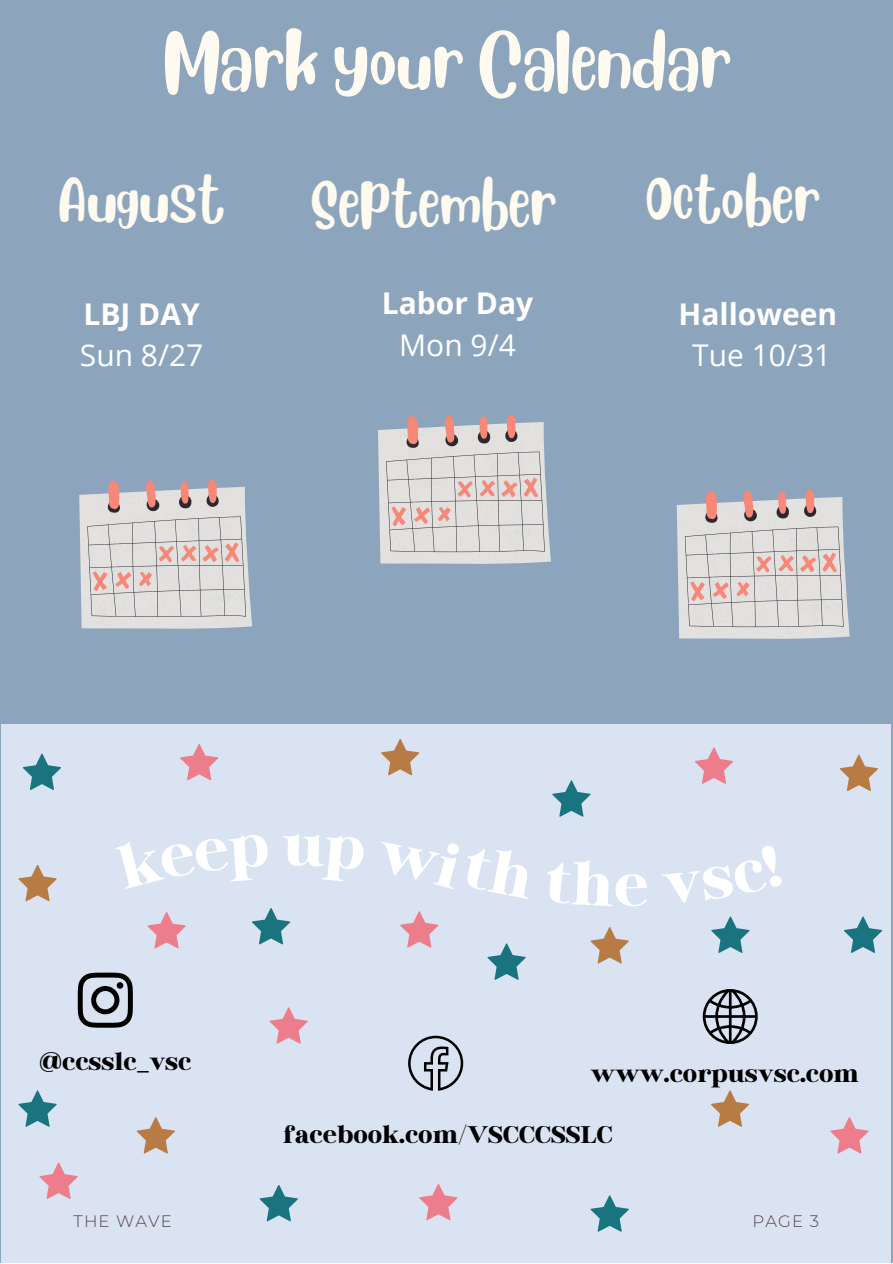
<style>
.page{position:relative;width:893px;height:1264px;background:#fff}
.page>*{position:absolute;margin:0;border:0;box-sizing:border-box;transform-origin:0 0}
.t1{font:57px "Blueberry";color:#fffaef}
.t2{font:48px "Blueberry";color:#fffaef}
.t3{font:700 30px "Open Sans";color:#fff}
.t4{font:30px "Open Sans";color:#fff}
.t5{font:700 29.7px "Binggo Wood Display";color:#000}
.t6{font:300 16.5px "Montserrat";letter-spacing:.07em;color:#544441}
</style>
<div class="page">
<div style="left:0;top:0;width:892px;height:1262px;background:#8ca5bd"></div>
<svg style="left:378px;top:414px;width:173px;height:150px;background:#d2cdcd"></svg>
<svg style="left:676px;top:489px;width:173px;height:150px;background:#d2cdcd"></svg>
<svg style="left:79px;top:479px;width:173px;height:149px;background:#d3cdcd"></svg>
<div style="left:2px;top:724px;width:888px;height:538px;background:#dae3f2"></div>
<svg style="left:702px;top:989px;width:55px;height:55px"></svg>
<svg style="left:408px;top:1035px;width:55px;height:55px"></svg>
<svg style="left:78px;top:972px;width:55px;height:55px"></svg>
<svg style="left:839px;top:754px;width:39px;height:37px"></svg>
<svg style="left:844px;top:916px;width:38px;height:36px"></svg>
<svg style="left:830px;top:1117px;width:38px;height:36px"></svg>
<svg style="left:695px;top:747px;width:38px;height:37px"></svg>
<svg style="left:552px;top:780px;width:38px;height:36px"></svg>
<svg style="left:381px;top:739px;width:38px;height:36px"></svg>
<svg style="left:180px;top:744px;width:38px;height:36px"></svg>
<svg style="left:23px;top:753px;width:38px;height:37px"></svg>
<svg style="left:18px;top:865px;width:39px;height:36px"></svg>
<svg style="left:147px;top:912px;width:39px;height:36px"></svg>
<svg style="left:252px;top:908px;width:38px;height:36px"></svg>
<svg style="left:400px;top:911px;width:38px;height:36px"></svg>
<svg style="left:487px;top:943px;width:39px;height:36px"></svg>
<svg style="left:590px;top:927px;width:39px;height:36px"></svg>
<svg style="left:711px;top:916px;width:38px;height:36px"></svg>
<svg style="left:269px;top:1007px;width:39px;height:36px"></svg>
<svg style="left:39px;top:1162px;width:39px;height:36px"></svg>
<svg style="left:137px;top:1117px;width:38px;height:36px"></svg>
<svg style="left:260px;top:1185px;width:38px;height:36px"></svg>
<svg style="left:419px;top:1184px;width:38px;height:36px"></svg>
<svg style="left:590px;top:1195px;width:39px;height:36px"></svg>
<svg style="left:711px;top:1090px;width:38px;height:36px"></svg>
<svg style="left:18px;top:1090px;width:39px;height:36px"></svg>
<p class="t1" style="left:163px;top:21px;width:569px">Mark your Calendar</p>
<p class="t2" style="left:58px;top:164px;width:168px">August</p>
<p class="t2" style="left:312px;top:168px;width:246px">September</p>
<p class="t2" style="left:646px;top:164px;width:175px">October</p>
<p class="t3" style="left:83px;top:293px;width:118px">LBJ DAY</p>
<p class="t4" style="left:80px;top:334px;width:125px">Sun 8/27</p>
<p class="t3" style="left:382px;top:282px;width:153px">Labor Day</p>
<p class="t4" style="left:399px;top:323px;width:118px">Mon 9/4</p>
<p class="t3" style="left:678px;top:293px;width:160px">Halloween</p>
<p class="t4" style="left:692px;top:334px;width:141px">Tue 10/31</p>
<p class="t5" style="left:39px;top:1046px;width:153px">@ccsslc_vsc</p>
<p class="t5" style="left:590px;top:1058px;width:270px">www.corpusvsc.com</p>
<p class="t5" style="left:283px;top:1119px;width:331px">facebook.com/VSCCCSSLC</p>
<p class="t6" style="left:74px;top:1210px;width:100px">THE WAVE</p>
<p class="t6" style="left:752px;top:1210px;width:68px">PAGE 3</p>
</div>
